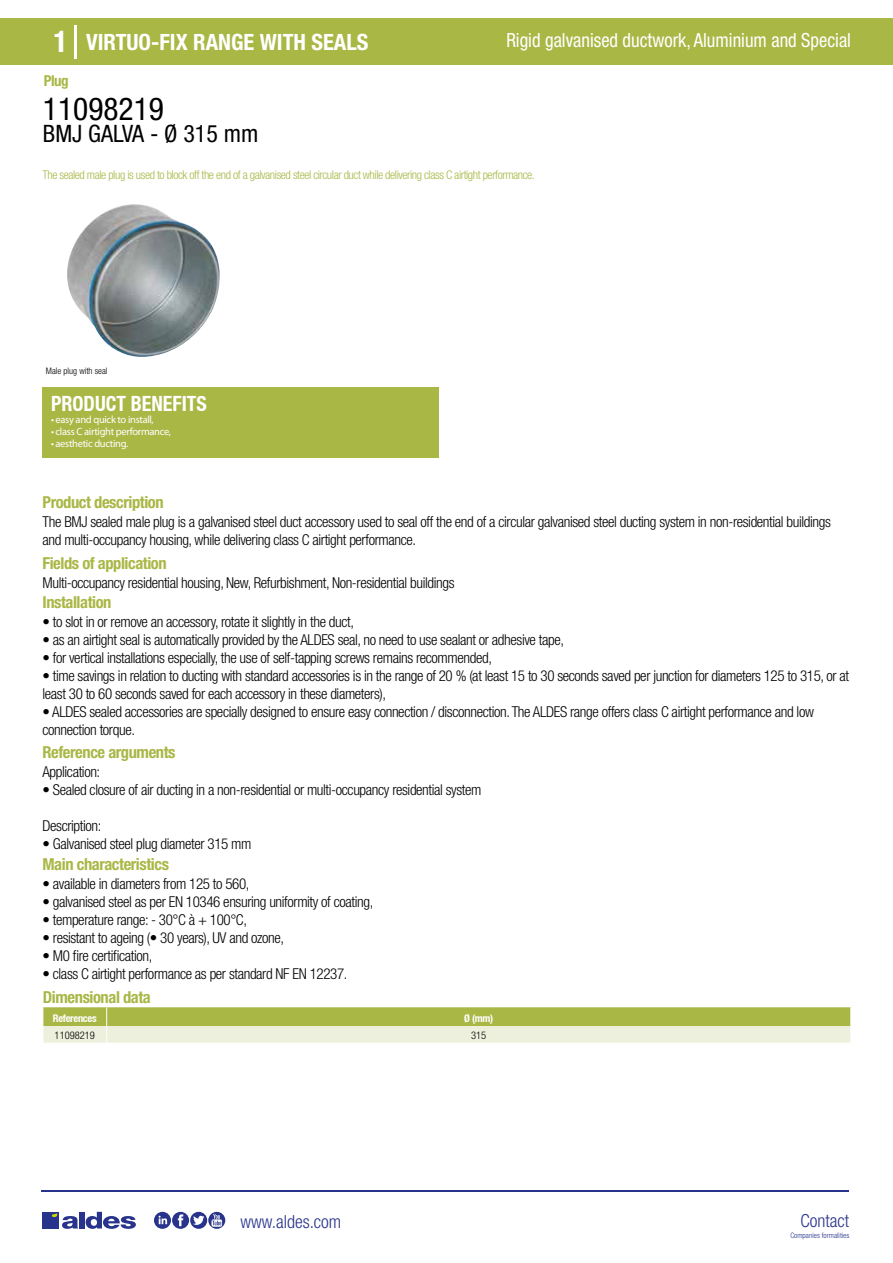
<style>
.page{position:relative;width:893px;height:1263px;background:#fff}
.page>*{position:absolute;margin:0;border:0;box-sizing:border-box;transform-origin:0 0}
.t1{font:condensed 31.5px "Helvetica Neue LT Std";color:#000}
.t2{font:condensed 24px "Helvetica Neue LT Std";color:#000}
.t3{font:700 condensed 22.5px "Helvetica Neue LT Std";color:#fff}
.t4{font:700 condensed 21px "Helvetica Neue";color:#fff;scale:.95 1}
.t5{font:condensed 19.5px "Helvetica Neue LT Std";color:#fff;scale:.95 1}
.t6{font:300 condensed 18px "Helvetica Neue";color:#28348b}
.t7{font:700 condensed 16.5px "Helvetica Neue LT Std";letter-spacing:-.025em;color:#a9b745}
.t8{font:300 condensed 15px/18px "Helvetica Neue LT Std";letter-spacing:-.025em;color:#000}
.t9{font:700 condensed 15px "Helvetica Neue LT Std";color:#a9b745}
.t10{font:300 condensed 12px "Helvetica Neue LT Std";letter-spacing:-.035em;color:#a9b745}
.t11{font:10.5px "Myriad Pro";letter-spacing:-.03em;color:#fff}
.t12{font:700 condensed 10.5px "Helvetica Neue";letter-spacing:-.03em;color:#fff}
.t13{font:300 condensed 10.5px "Helvetica Neue";color:#000}
.t14{font:300 condensed 9px "Helvetica Neue";color:#000}
.t15{font:300 condensed 7.5px "Helvetica Neue";color:#28348b}
.s1{font-size:30px}
</style>
<div class="page">
<div style="left:0;top:18px;width:893px;height:46px;background:#a9b745"></div>
<div style="left:43px;top:387px;width:396px;height:70px;background:#a9b745"></div>
<hr style="left:74px;top:25px;width:2px;height:33px;background:#fff">
<svg style="left:67px;top:204px;width:153px;height:153px"></svg>
<svg style="left:43px;top:1007px;width:808px;height:36px;background:#cad28e"></svg>
<hr style="left:41px;top:1190px;width:808px;height:1px;background:#28348b">
<svg style="left:154px;top:1212px;width:71px;height:17px"></svg>
<div style="left:42px;top:1212px;width:17px;height:16px;background:#28348b"></div>
<div style="left:79px;top:1212px;width:5px;height:16px;background:#28348b"></div>
<svg style="left:86px;top:1212px;width:50px;height:17px"></svg>
<svg style="left:52px;top:1213px;width:26px;height:16px"></svg>
<h3 class="t3" style="left:54px;top:28px;width:317px"><span class="s1">1</span> VIRTUO-FIX RANGE WITH SEALS</h3>
<h3 class="t5" style="left:506px;top:29px;width:364px">Rigid galvanised ductwork, Aluminium and Special</h3>
<p class="t9" style="left:44px;top:71px;width:26px">Plug</p>
<h1 class="t1" style="left:43px;top:91px;width:122px">11098219</h1>
<h2 class="t2" style="left:43px;top:120px;width:217px">BMJ GALVA - Ø 315 mm</h2>
<p class="t10" style="left:43px;top:167px;width:494px">The sealed male plug is used to block off the end of a galvanised steel circular duct while delivering class C airtight performance.</p>
<p class="t14" style="left:46px;top:365px;width:56px">Sealed Male plug</p>
<p class="t14" style="left:46px;top:365px;width:63px">Male plug with seal</p>
<h3 class="t4" style="left:51px;top:391px;width:166px">PRODUCT BENEFITS</h3>
<p class="t11" style="left:51px;top:413px;width:104px">• easy and quick to install,</p>
<p class="t11" style="left:51px;top:425px;width:122px">• class C airtight performance,</p>
<p class="t11" style="left:51px;top:437px;width:79px">• aesthetic ducting.</p>
<p class="t7" style="left:43px;top:492px;width:123px">Product description</p>
<p class="t8" style="left:43px;top:513px;width:790px">The BMJ sealed male plug is a galvanised steel duct accessory used to seal off the end of a circular galvanised steel ducting system in non-residential buildings and multi-occupancy housing, while delivering class C airtight performance.</p>
<p class="t8" style="left:43px;top:573px;width:413px">Multi-occupancy residential housing, New, Refurbishment, Non-residential buildings</p>
<p class="t8" style="left:43px;top:613px;width:313px">• to slot in or remove an accessory, rotate it slightly in the duct,</p>
<p class="t8" style="left:43px;top:631px;width:523px">• as an airtight seal is automatically provided by the ALDES seal, no need to use sealant or adhesive tape,</p>
<p class="t8" style="left:43px;top:649px;width:451px">• for vertical installations especially, the use of self-tapping screws remains recommended,</p>
<p class="t8" style="left:43px;top:667px;width:808px">• time savings in relation to ducting with standard accessories is in the range of 20 % (at least 15 to 30 seconds saved per junction for diameters 125 to 315, or at least 30 to 60 seconds saved for each accessory in these diameters),</p>
<p class="t8" style="left:43px;top:703px;width:773px">• ALDES sealed accessories are specially designed to ensure easy connection / disconnection. The ALDES range offers class C airtight performance and low connection torque.</p>
<p class="t7" style="left:43px;top:553px;width:126px">Fields of application</p>
<p class="t7" style="left:43px;top:592px;width:70px">Installation</p>
<p class="t7" style="left:43px;top:742px;width:135px">Reference arguments</p>
<p class="t8" style="left:43px;top:763px;width:59px">Application:</p>
<p class="t8" style="left:43px;top:781px;width:440px">• Sealed closure of air ducting in a non-residential or multi-occupancy residential system</p>
<p class="t8" style="left:43px;top:817px;width:60px">Description:</p>
<p class="t8" style="left:43px;top:835px;width:210px">• Galvanised steel plug diameter 315 mm</p>
<p class="t7" style="left:43px;top:854px;width:128px">Main characteristics</p>
<p class="t8" style="left:43px;top:875px;width:208px">• available in diameters from 125 to 560,</p>
<p class="t8" style="left:43px;top:893px;width:332px">• galvanised steel as per EN 10346 ensuring uniformity of coating,</p>
<p class="t8" style="left:43px;top:911px;width:206px">• temperature range: - 30°C à + 100°C,</p>
<p class="t8" style="left:43px;top:929px;width:243px">• resistant to ageing (• 30 years), UV and ozone,</p>
<p class="t8" style="left:43px;top:947px;width:111px">• M0 fire certification,</p>
<p class="t8" style="left:43px;top:965px;width:306px">• class C airtight performance as per standard NF EN 12237.</p>
<p class="t7" style="left:43px;top:987px;width:109px">Dimensional data</p>
<p class="t12" style="left:53px;top:1012px;width:45px">References</p>
<p class="t12" style="left:464px;top:1012px;width:30px">Ø (mm)</p>
<p class="t13" style="left:55px;top:1029px;width:42px">11098219</p>
<p class="t13" style="left:471px;top:1029px;width:17px">315</p>
<p class="t6" style="left:240px;top:1211px;width:102px">www.aldes.com</p>
<p class="t6" style="left:800px;top:1211px;width:50px">Contact</p>
<p class="t15" style="left:790px;top:1230px;width:60px">Companies formalities</p>
</div>
